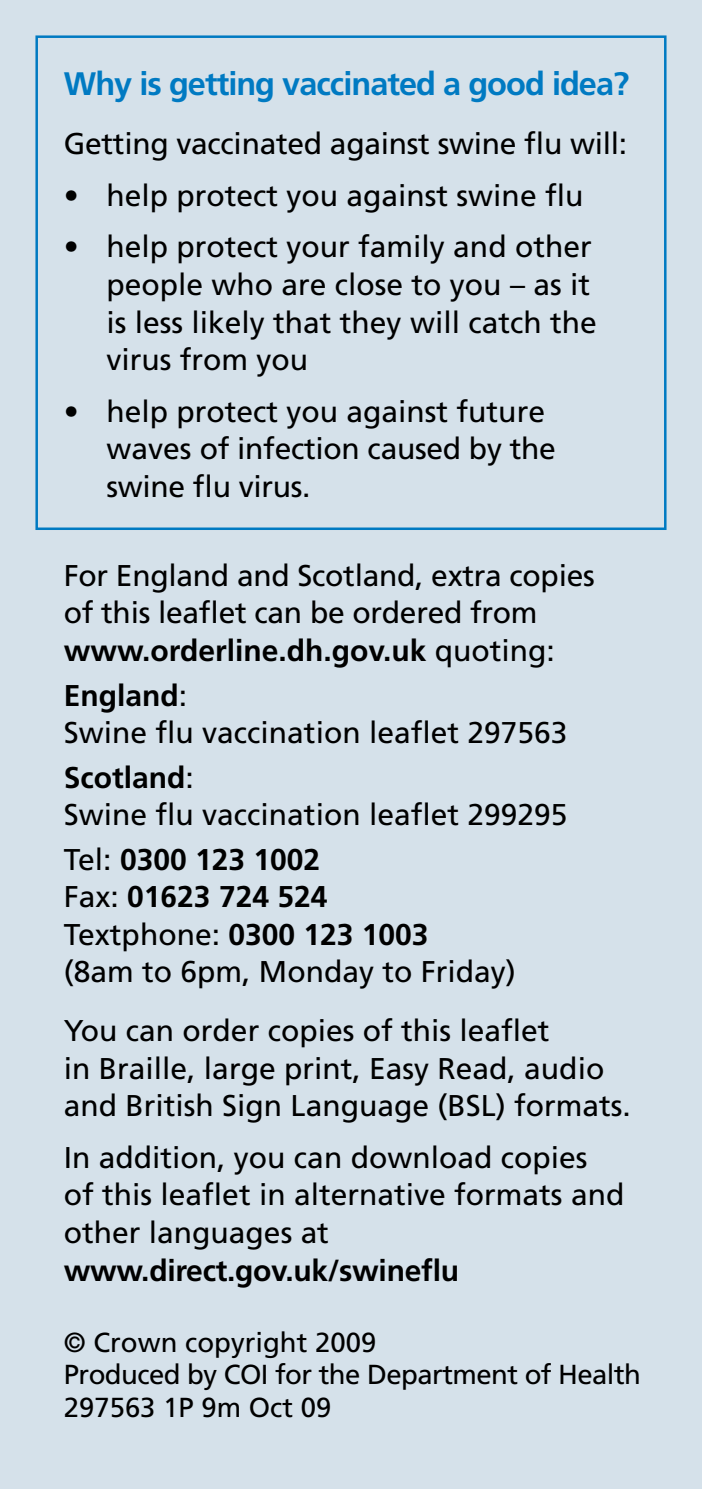
<style>
.page{position:relative;width:702px;height:1489px;background:#fff}
.page>*{position:absolute;margin:0;border:0;box-sizing:border-box;transform-origin:0 0}
.t1{font:700 32.5px "Frutiger";letter-spacing:-.03em;color:#007ac2}
.t2{font:30px/37.5px "Frutiger";color:#000}
.t3{font:700 30px "Frutiger";letter-spacing:-.01em;color:#000}
.t4{font:27.5px/32.5px "Frutiger";letter-spacing:-.02em;color:#000}
.s1{font-weight:700}
</style>
<div class="page">
<div style="left:0;top:0;width:702px;height:1488px;background:#d5e1ea"></div>
<div style="left:35px;top:35px;width:631px;height:495px;border:2px solid #007ac2"></div>
<p class="t1" style="left:64px;top:65px;width:567px">Why is getting vaccinated a good idea?</p>
<p class="t2" style="left:64px;top:125px;width:565px">Getting vaccinated against swine flu will:</p>
<p class="t2" style="left:64px;top:177px;width:521px">• help protect you against swine flu</p>
<p class="t2" style="left:106px;top:228px;width:492px;text-indent:-43px">• help protect your family and other people who are close to you – as it is less likely that they will catch the virus from you</p>
<p class="t2" style="left:106px;top:392px;width:451px;text-indent:-43px">• help protect you against future waves of infection caused by the swine flu virus.</p>
<p class="t2" style="left:64px;top:557px;width:532px">For England and Scotland, extra copies of this leaflet can be ordered from <span class="s1">www.orderline.dh.gov.uk</span> quoting:</p>
<p class="t2" style="left:64px;top:676px;width:505px"><span class="s1">England</span>:<br>Swine flu vaccination leaflet 297563</p>
<p class="t2" style="left:64px;top:758px;width:505px"><span class="s1">Scotland</span>:<br>Swine flu vaccination leaflet 299295</p>
<p class="t2" style="left:64px;top:840px;width:453px">Tel: <span class="s1">0300 123 1002<br></span>Fax: <span class="s1">01623 724 524<br></span>Textphone: <span class="s1">0300 123 1003<br></span>(8am to 6pm, Monday to Friday)</p>
<p class="t2" style="left:64px;top:1012px;width:568px">You can order copies of this leaflet<br>in Braille, large print, Easy Read, audio and British Sign Language (BSL) formats.</p>
<p class="t2" style="left:64px;top:1138px;width:562px">In addition, you can download copies of this leaflet in alternative formats and other languages at</p>
<p class="t3" style="left:64px;top:1252px;width:397px">www.direct.gov.uk/swineflu</p>
<p class="t4" style="left:64px;top:1325px;width:578px">© Crown copyright 2009<br>Produced by COI for the Department of Health<br>297563 1P 9m Oct 09</p>
</div>
